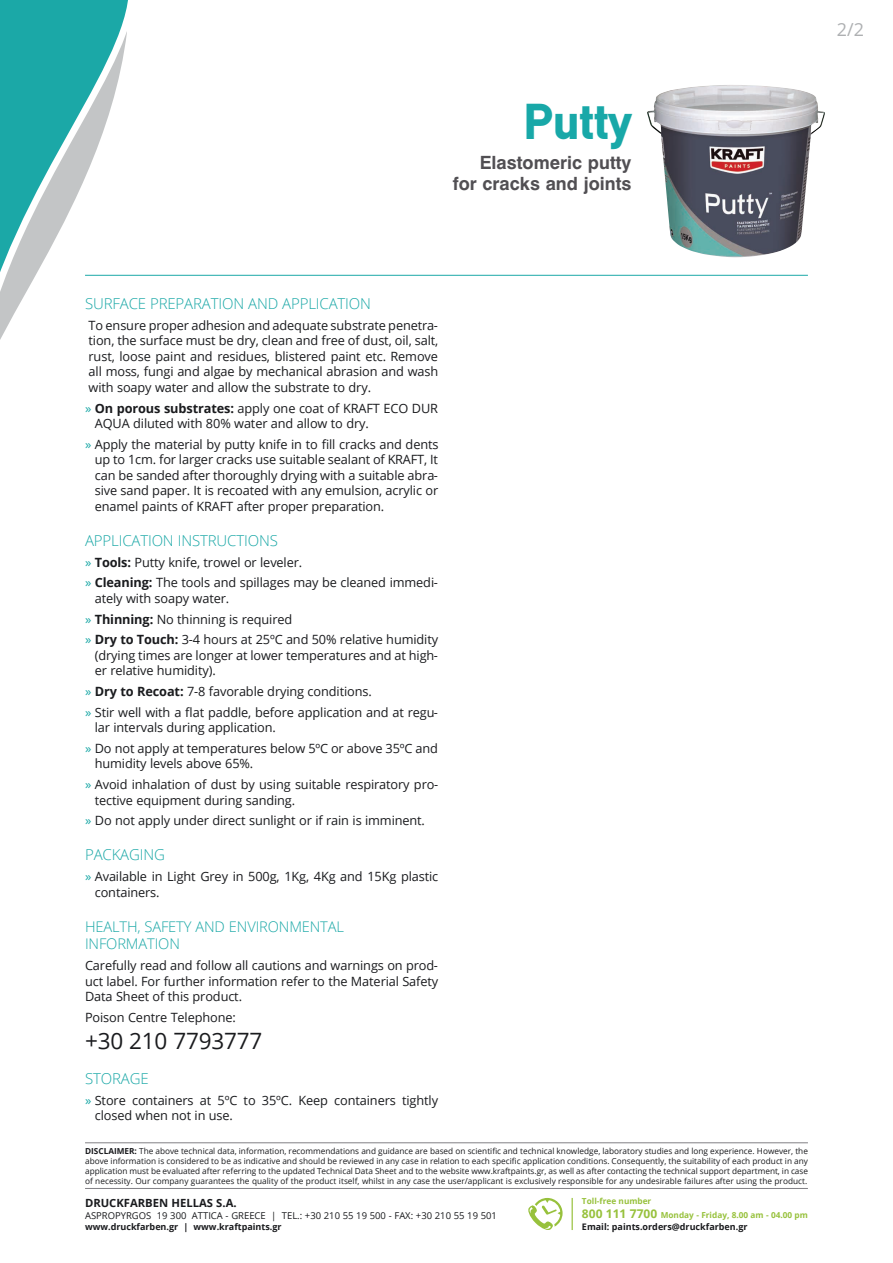
<style>
.page{position:relative;width:893px;height:1263px;background:#fff}
.page>*{position:absolute;margin:0;border:0;box-sizing:border-box;transform-origin:0 0}
.t1{font:700 49.5px "CF Din";color:#18a8a8}
.t2{font:22.5px "Open Sans";letter-spacing:-.01em;color:#1a1b1e}
.t3{font:18px/21.6px "UB Helvetica Bold";color:#514f53;text-align:right}
.t4{font:18px "Open Sans";color:#aeb0b2}
.t5{font:300 15px "Open Sans";letter-spacing:-.01em;color:#1ba8a7}
.t6{font:300 14.7px/17.9px "Open Sans";letter-spacing:-.01em;color:#1ba8a7}
.t7{font:12.75px/15.6px "Open Sans";letter-spacing:-.01em;color:#1a1b1e}
.t8{font:700 11.25px "Open Sans";color:#1a1b1e}
.t9{font:9.45px "Open Sans";color:#1a1b1e}
.t10{font:700 9px "Open Sans";color:#1a1b1e}
.t11{font:8.25px/9.9px "Open Sans";letter-spacing:.005em;color:#1a1b1e;text-align:justify}
.t12{font:700 8.25px/14.2px "Open Sans";color:#97c13c}
.s1{color:#1ba8a7}
.s2{font-weight:700}
.s3{font-size:12px}
</style>
<div class="page">
<div style="left:0;top:0;width:128px;height:32px;background:#1ba8a7"></div>
<svg style="left:0;top:32px;width:144px;height:308px"></svg>
<hr style="left:85px;top:275px;width:723px;height:1px;background:#1ba8a7">
<svg style="left:528px;top:1198px;width:35px;height:32px"></svg>
<hr style="left:572px;top:1198px;width:1px;height:32px;background:#97c13c">
<hr style="left:85px;top:1142px;width:723px;height:1px;background:#818085">
<hr style="left:85px;top:1188px;width:723px;height:1px;background:#818085">
<img style="left:647px;top:85px;width:178px;height:172px">
<h1 class="t1" style="left:523px;top:95px;width:110px">Putty</h1>
<h3 class="t3" style="left:453px;top:151px;width:180px">Elastomeric putty for cracks and joints</h3>
<h3 class="t4" style="left:837px;top:17px;width:29px">2/2</h3>
<p class="t5" style="left:85px;top:293px;width:287px">SURFACE PREPARATION AND APPLICATION</p>
<p class="t7" style="left:89px;top:317px;width:351px;text-align:justify">To ensure proper adhesion and adequate substrate penetra&shy;tion, the surface must be dry, clean and free of dust, oil, salt, rust, loose paint and residues, blistered paint etc. Remove all moss, fungi and algae by mechanical abrasion and wash with soapy water and allow the substrate to dry.</p>
<p class="t7" style="left:95px;top:400px;width:345px;text-indent:-10px"><span class="s1">»</span> <span class="s2">On porous substrates:</span> apply one coat of KRAFT ECO DUR<br>AQUA diluted with 80% water and allow to dry.</p>
<p class="t7" style="left:95px;top:436px;width:345px;text-align:justify;text-indent:-10px"><span class="s1">»</span> Apply the material by putty knife in to fill cracks and dents up to 1cm. for larger cracks use suitable sealant of KRAFT, It can be sanded after thoroughly drying with a suitable abra&shy;sive sand paper. It is recoated with any emulsion, acrylic or enamel paints of KRAFT after proper preparation.</p>
<p class="t5" style="left:85px;top:530px;width:194px">APPLICATION INSTRUCTIONS</p>
<p class="t7" style="left:85px;top:551px;width:354px;line-height:20.7px"><span class="s1">»</span> <span class="s2">Tools:</span> Putty knife, trowel or leveler.<br><span class="s1">»</span> <span class="s2">Cleaning:</span> The tools and spillages may be cleaned immedi-</p>
<p class="t7" style="left:85px;top:588px;width:355px;line-height:20.7px;text-indent:10px">ately with soapy water.<br><span class="s1">»</span> <span class="s2">Thinning:</span> No thinning is required<br><span class="s1">»</span> <span class="s2">Dry to Touch:</span> 3-4 hours at 25ºC and 50% relative humidity</p>
<p class="t7" style="left:95px;top:647px;width:345px">(drying times are longer at lower temperatures and at high&shy;er relative humidity).</p>
<p class="t7" style="left:85px;top:681px;width:354px;line-height:20.7px"><span class="s1">»</span> <span class="s2">Dry to Recoat:</span> 7-8 favorable drying conditions.<br><span class="s1">»</span> Stir well with a flat paddle, before application and at regu-</p>
<p class="t7" style="left:85px;top:717px;width:354px;line-height:20.7px;text-indent:10px">lar intervals during application.<br><span class="s1">»</span> Do not apply at temperatures below 5ºC or above 35ºC and</p>
<p class="t7" style="left:85px;top:753px;width:354px;line-height:20.7px;text-indent:10px">humidity levels above 65%.<br><span class="s1">»</span> Avoid inhalation of dust by using suitable respiratory pro-</p>
<p class="t7" style="left:85px;top:789px;width:341px;line-height:20.7px;text-indent:10px">tective equipment during sanding.<br><span class="s1">»</span> Do not apply under direct sunlight or if rain is imminent.</p>
<p class="t5" style="left:85px;top:845px;width:81px">PACKAGING</p>
<p class="t7" style="left:95px;top:868px;width:345px;text-indent:-10px"><span class="s1">»</span> Available in Light Grey in 500g, 1Kg, 4Kg and 15Kg plastic containers.</p>
<p class="t6" style="left:85px;top:917px;width:261px">HEALTH, SAFETY AND ENVIRONMENTAL<br>INFORMATION</p>
<p class="t7" style="left:85px;top:957px;width:355px;text-align:justify">Carefully read and follow all cautions and warnings on prod&shy;uct label. For further information refer to the Material Safety Data Sheet of this product.</p>
<p class="t7" style="left:85px;top:1009px;width:152px">Poison Centre Telephone:</p>
<h2 class="t2" style="left:85px;top:1025px;width:179px">+30 210 7793777</h2>
<p class="t5" style="left:85px;top:1068px;width:65px">STORAGE</p>
<p class="t7" style="left:95px;top:1092px;width:345px;text-indent:-10px"><span class="s1">»</span> Store containers at 5ºC to 35ºC. Keep containers tightly closed when not in use.</p>
<p class="t11" style="left:85px;top:1146px;width:725px"><span class="s2">DISCLAIMER:</span> The above technical data, information, recommendations and guidance are based on scientific and technical knowledge, laboratory studies and long experience. However, the above information is considered to be as indicative and should be reviewed in any case in relation to each specific application conditions. Consequently, the suitability of each product in any application must be evaluated after referring to the updated Technical Data Sheet and to the website www.kraftpaints.gr, as well as after contacting the technical support department, in case of necessity. Our company guarantees the quality of the product itself, whilst in any case the user/applicant is exclusively responsible for any undesirable failures after using the product.</p>
<p class="t8" style="left:85px;top:1194px;width:153px">DRUCKFARBEN HELLAS S.A.</p>
<p class="t9" style="left:85px;top:1209px;width:413px">ASPROPYRGOS 19 300 ATTICA - GREECE | TEL.: +30 210 55 19 500 - FAX: +30 210 55 19 501</p>
<p class="t10" style="left:85px;top:1220px;width:198px">www.druckfarben.gr | www.kraftpaints.gr</p>
<p class="t12" style="left:582px;top:1194px;width:227px">Toll-free number<br><span class="s3">800 111 7700</span> Monday - Friday, 8.00 am - 04.00 pm</p>
<p class="t10" style="left:582px;top:1220px;width:167px">Email: paints.orders@druckfarben.gr</p>
</div>
